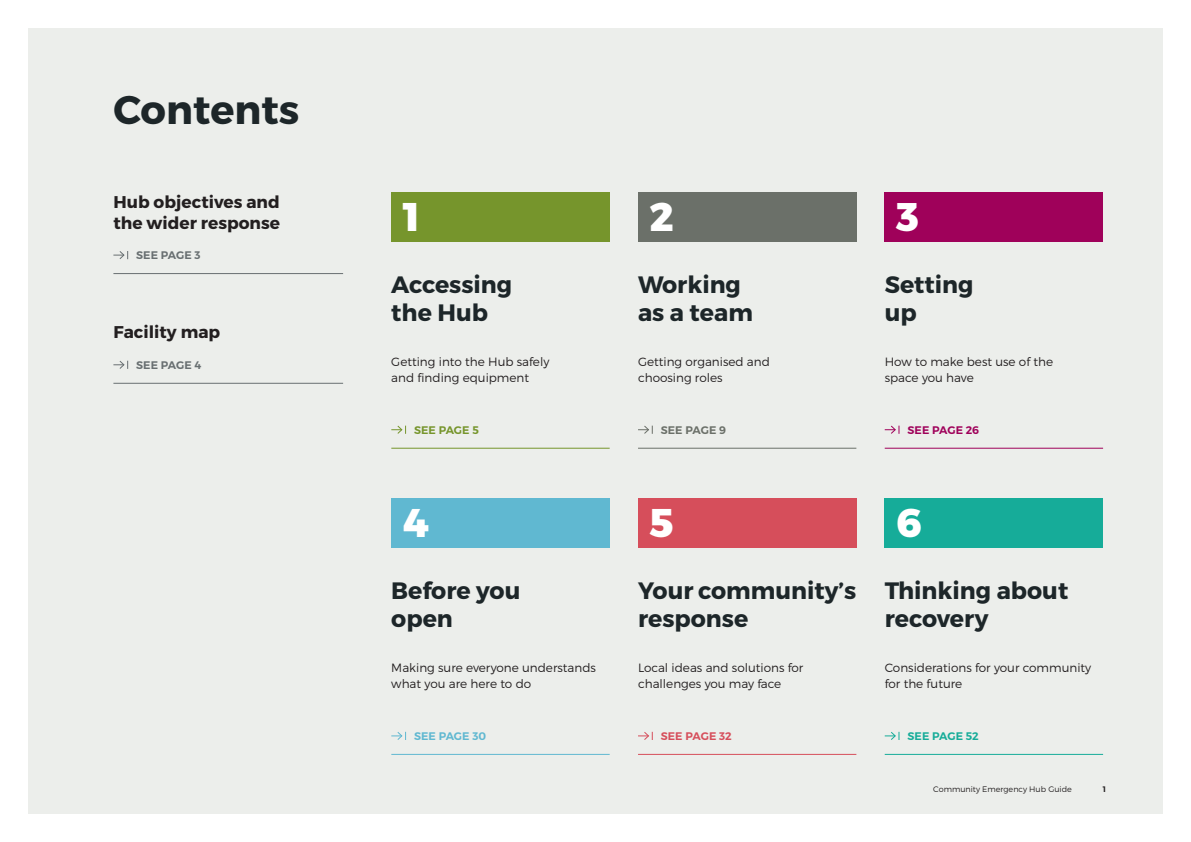
<style>
.page{position:relative;width:1191px;height:842px;background:#fff}
.page>*{position:absolute;margin:0;border:0;box-sizing:border-box;transform-origin:0 0}
.Heading_1{font:700 40px "Montserrat";color:#1d2629}
.Contents_-_section_n{font:800 40px "Montserrat";color:#fff}
.Contents_-_section_h{font:700 23.7px/28.4px "Montserrat";color:#1d2629}
.Contents_-_sub_headi{font:700 17px/20.4px "Montserrat";color:#231f20}
.Body{font:300 12px/16px "Montserrat";color:#231f20}
.Contents_-_section_h-2{font:300 12px/16px "Montserrat";color:#231f20}
.Contents_-_See_page{font:600 11px "Montserrat";letter-spacing:.01em;color:#686f71}
.Contents_-_See_page-2{font:600 11px "Montserrat";letter-spacing:.005em;color:#9f015a}
.Contents_-_See_page-3{font:600 11px "Montserrat";letter-spacing:.005em;color:#60b8d1}
.Contents_-_See_page-4{font:600 11px "Montserrat";letter-spacing:.005em;color:#d64e5b}
.Contents_-_See_page-5{font:600 11px "Montserrat";letter-spacing:.005em;color:#16ac99}
.Contents_-_See_page-6{font:600 11px "Montserrat";letter-spacing:.01em;color:#76952c}
.Contents_-_See_page-7{font:600 11px "Montserrat";letter-spacing:.01em;color:#6b7069}
.t1{font:300 8px "Montserrat";color:#231f20}
.t2{font:600 8px "Montserrat";color:#231f20}
</style>
<div class="page">
<div style="left:28px;top:28px;width:1134px;height:786px;background:#eceeeb"></div>
<div style="left:391px;top:192px;width:218px;height:49px;background:#76952c"></div>
<div style="left:638px;top:192px;width:218px;height:49px;background:#6b7069"></div>
<div style="left:884px;top:192px;width:219px;height:49px;background:#9f015a"></div>
<div style="left:391px;top:498px;width:218px;height:50px;background:#60b8d1"></div>
<div style="left:638px;top:498px;width:218px;height:50px;background:#d64e5b"></div>
<div style="left:884px;top:498px;width:219px;height:50px;background:#16ac99"></div>
<hr style="left:113px;top:273px;width:230px;height:1px;background:#686f71">
<hr style="left:113px;top:383px;width:230px;height:1px;background:#686f71">
<svg style="left:113px;top:251px;width:15px;height:9px"></svg>
<svg style="left:113px;top:360px;width:15px;height:9px"></svg>
<hr style="left:391px;top:448px;width:218px;height:1px;background:#76952c">
<svg style="left:391px;top:425px;width:15px;height:9px"></svg>
<hr style="left:638px;top:448px;width:218px;height:1px;background:#6b7069">
<svg style="left:638px;top:425px;width:15px;height:9px"></svg>
<hr style="left:884px;top:448px;width:219px;height:1px;background:#9f015a">
<svg style="left:884px;top:425px;width:15px;height:9px"></svg>
<hr style="left:391px;top:754px;width:218px;height:1px;background:#60b8d1">
<svg style="left:391px;top:731px;width:15px;height:9px"></svg>
<hr style="left:638px;top:754px;width:218px;height:1px;background:#d64e5b">
<svg style="left:638px;top:731px;width:15px;height:9px"></svg>
<hr style="left:884px;top:754px;width:219px;height:1px;background:#16ac99">
<svg style="left:884px;top:731px;width:15px;height:9px"></svg>
<p class="Heading_1" style="left:113px;top:85px;width:187px">Contents</p>
<p class="Contents_-_sub_headi" style="left:113px;top:192px;width:168px">Hub objectives and the wider response</p>
<p class="Contents_-_See_page" style="left:136px;top:248px;width:66px">SEE PAGE 3</p>
<p class="Contents_-_sub_headi" style="left:113px;top:322px;width:108px">Facility map</p>
<p class="Contents_-_See_page" style="left:136px;top:358px;width:67px">SEE PAGE 4</p>
<p class="Contents_-_section_n" style="left:403px;top:191px;width:18px">1</p>
<p class="Contents_-_section_n" style="left:649px;top:191px;width:26px">2</p>
<p class="Contents_-_section_n" style="left:896px;top:191px;width:24px">3</p>
<p class="Contents_-_section_h" style="left:391px;top:270px;width:122px">Accessing the Hub</p>
<p class="Body" style="left:391px;top:353px;width:160px">Getting into the Hub safely and finding equipment</p>
<p class="Contents_-_section_h" style="left:638px;top:270px;width:116px">Working as a team</p>
<p class="Body" style="left:638px;top:353px;width:133px">Getting organised and choosing roles</p>
<p class="Contents_-_section_h" style="left:884px;top:270px;width:90px">Setting up</p>
<p class="Body" style="left:884px;top:353px;width:170px">How to make best use of the space you have</p>
<p class="Contents_-_See_page-6" style="left:414px;top:423px;width:66px">SEE PAGE 5</p>
<p class="Contents_-_See_page-7" style="left:660px;top:423px;width:67px">SEE PAGE 9</p>
<p class="Contents_-_See_page-2" style="left:907px;top:423px;width:73px">SEE PAGE 26</p>
<p class="Contents_-_section_n" style="left:403px;top:498px;width:27px">4</p>
<p class="Contents_-_section_n" style="left:649px;top:498px;width:26px">5</p>
<p class="Contents_-_section_n" style="left:896px;top:498px;width:27px">6</p>
<p class="Contents_-_section_h" style="left:391px;top:577px;width:131px">Before you open</p>
<p class="Body" style="left:391px;top:659px;width:206px">Making sure everyone understands what you are here to do</p>
<p class="Contents_-_section_h" style="left:638px;top:577px;width:220px">Your community’s response</p>
<p class="Body" style="left:638px;top:659px;width:167px">Local ideas and solutions for challenges you may face</p>
<p class="Contents_-_section_h" style="left:884px;top:577px;width:185px">Thinking about recovery</p>
<p class="Contents_-_section_h-2" style="left:884px;top:659px;width:208px">Considerations for your community for the future</p>
<p class="Contents_-_See_page-3" style="left:414px;top:729px;width:74px">SEE PAGE 30</p>
<p class="Contents_-_See_page-4" style="left:660px;top:729px;width:72px">SEE PAGE 32</p>
<p class="Contents_-_See_page-5" style="left:907px;top:729px;width:73px">SEE PAGE 52</p>
<p class="t1" style="left:933px;top:785px;width:140px">Community Emergency Hub Guide</p>
<p class="t2" style="left:1102px;top:784px;width:5px">1</p>
</div>
